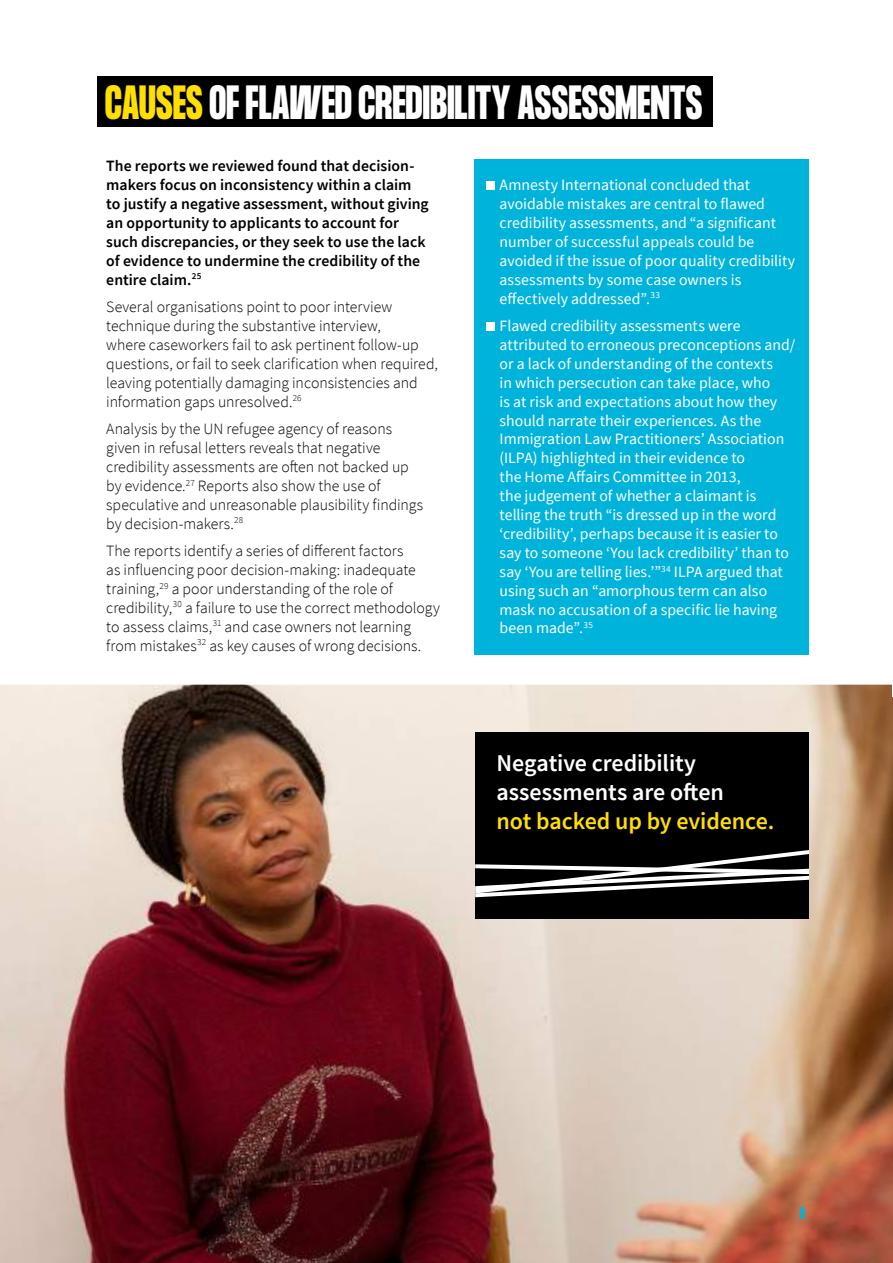
<style>
.page{position:relative;width:893px;height:1263px;background:#fff}
.page>*{position:absolute;margin:0;border:0;box-sizing:border-box;transform-origin:0 0}
.t1{font:700 42px "Formula Condensed";letter-spacing:.005em;color:#fff}
.t2{font:600 24px/28.8px "Source Sans Pro";letter-spacing:-.005em;color:#fff}
.t3{font:600 24px "Source Sans Pro";letter-spacing:-.005em;color:#ffdf00}
.t4{font:15.75px/18.9px "Source Sans Pro";color:#fff}
.t5{font:300 15.75px/18.9px "Source Sans Pro";color:#000}
.t6{font:600 15.75px/18.9px "Source Sans Pro";color:#000}
.t7{font:700 15px "Formula Condensed";color:#00b3db}
.s1{color:#ffdf00}
</style>
<div class="page">
<img style="left:0;top:685px;width:893px;height:578px">
<div style="left:475px;top:159px;width:334px;height:496px;background:#00b3db"></div>
<div style="left:487px;top:182px;width:8px;height:8px;background:#fff"></div>
<div style="left:487px;top:323px;width:8px;height:8px;background:#fff"></div>
<div style="left:98px;top:77px;width:615px;height:50px;background:#000"></div>
<div style="left:475px;top:732px;width:334px;height:186px;background:#000"></div>
<svg style="left:472px;top:850px;width:337px;height:53px"></svg>
<h1 class="t1" style="left:105px;top:77px;width:599px"><span class="s1">CAUSES</span> OF FLAWED CREDIBILITY ASSESSMENTS</h1>
<p class="t6" style="left:106px;top:156px;width:324px">The reports we reviewed found that decision&shy;makers focus on inconsistency within a claim to justify a negative assessment, without giving an opportunity to applicants to account for such discrepancies, or they seek to use the lack of evidence to undermine the credibility of the entire claim.<sup>25</sup></p>
<p class="t5" style="left:106px;top:297px;width:333px">Several organisations point to poor interview technique during the substantive interview,<br>where caseworkers fail to ask pertinent follow-up questions, or fail to seek clarification when required, leaving potentially damaging inconsistencies and information gaps unresolved.<sup>26</sup></p>
<p class="t5" style="left:106px;top:419px;width:318px">Analysis by the UN refugee agency of reasons given in refusal letters reveals that negative credibility assessments are often not backed up by evidence.<sup>27</sup> Reports also show the use of speculative and unreasonable plausibility findings by decision-makers.<sup>28</sup></p>
<p class="t5" style="left:106px;top:541px;width:335px">The reports identify a series of different factors<br>as influencing poor decision-making: inadequate training,<sup>29</sup> a poor understanding of the role of credibility,<sup>30</sup> a failure to use the correct methodology to assess claims,<sup>31</sup> and case owners not learning from mistakes<sup>32</sup> as key causes of wrong decisions.</p>
<p class="t4" style="left:500px;top:175px;width:297px">Amnesty International concluded that avoidable mistakes are central to flawed credibility assessments, and “a significant number of successful appeals could be avoided if the issue of poor quality credibility assessments by some case owners is effectively addressed”.<sup>33</sup></p>
<p class="t4" style="left:500px;top:316px;width:297px">Flawed credibility assessments were attributed to erroneous preconceptions and/ or a lack of understanding of the contexts<br>in which persecution can take place, who<br>is at risk and expectations about how they should narrate their experiences. As the Immigration Law Practitioners’ Association (ILPA) highlighted in their evidence to<br>the Home Affairs Committee in 2013,<br>the judgement of whether a claimant is telling the truth “is dressed up in the word ‘credibility’, perhaps because it is easier to say to someone ‘You lack credibility’ than to say ‘You are telling lies.’”<sup>34</sup> ILPA argued that using such an “amorphous term can also mask no accusation of a specific lie having been made”.<sup>35</sup></p>
<h2 class="t2" style="left:496px;top:749px;width:229px">Negative credibility assessments are often</h2>
<h2 class="t3" style="left:496px;top:805px;width:280px">not backed up by evidence.</h2>
<p class="t7" style="left:799px;top:1204px;width:7px">8</p>
</div>
